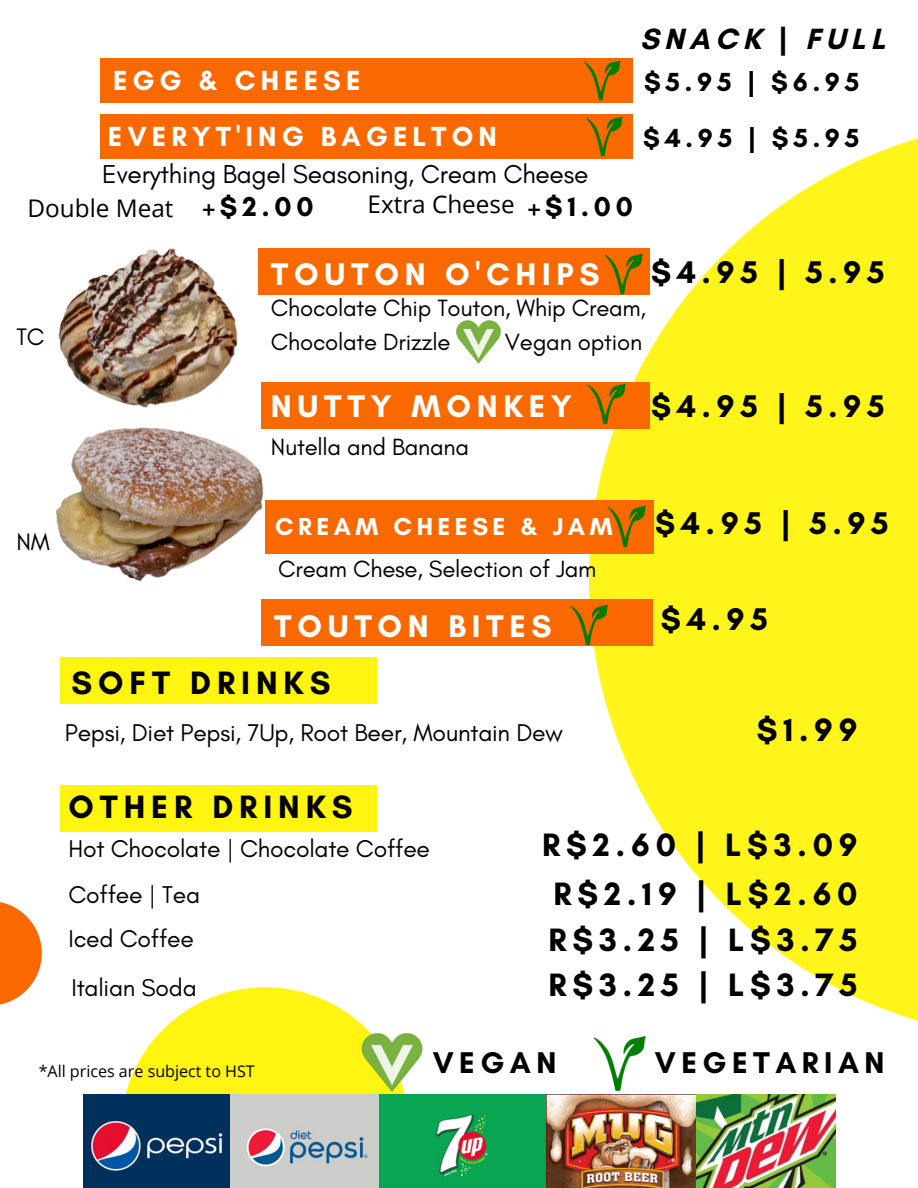
<style>
.page{position:relative;width:918px;height:1188px;background:#fff}
.page>*{position:absolute;margin:0;border:0;box-sizing:border-box;transform-origin:0 0}
.t1{font:700 33px "Glacial Indifference";letter-spacing:.18em;color:#000}
.t2{font:700 31.95px "Glacial Indifference";letter-spacing:.18em;color:#fff}
.t3{font:700 31.95px "Glacial Indifference";letter-spacing:.18em;color:#000}
.t4{font:700 30.6px "Glacial Indifference";letter-spacing:.18em;color:#000}
.t5{font:700 29.85px "Glacial Indifference";letter-spacing:.18em;color:#000}
.t6{font:700 28.2px "Glacial Indifference";letter-spacing:.18em;color:#fff}
.t7{font:700 27.75px "Glacial Indifference";color:#000}
.t8{font:700 26.55px "Glacial Indifference";letter-spacing:.18em;color:#000}
.t9{font:26.4px "Glacial Indifference";letter-spacing:-.01em;color:#000}
.t10{font:700 25.05px "Glacial Indifference";letter-spacing:.18em;color:#fff}
.t11{font:24.75px "Glacial Indifference";letter-spacing:-.01em;color:#000}
.t12{font:24.3px "Open Sans";color:#000}
.t13{font:24.3px "Glacial Indifference";color:#000}
.t14{font:24px/33.5px "Glacial Indifference";letter-spacing:-.01em;color:#000}
.t15{font:16.05px "Open Sans";color:#000}
.s1{font-family:"Glacial Indifference";font-weight:700;font-size:27.75px}
</style>
<div class="page">
<svg style="left:125px;top:987px;width:243px;height:107px;fill:#fff511"></svg>
<svg style="left:589px;top:138px;width:329px;height:883px;fill:#fff51b"></svg>
<div style="left:265px;top:500px;width:388px;height:54px;background:#fa6900"></div>
<div style="left:258px;top:248px;width:391px;height:46px;background:#fa6900"></div>
<div style="left:261px;top:382px;width:388px;height:46px;background:#fa6900"></div>
<img style="left:58px;top:248px;width:180px;height:160px">
<div style="left:61px;top:657px;width:316px;height:46px;background:#fff511"></div>
<img style="left:55px;top:427px;width:245px;height:155px">
<svg style="left:0;top:902px;width:42px;height:103px"></svg>
<div style="left:61px;top:785px;width:316px;height:46px;background:#fff511"></div>
<img style="left:593px;top:1036px;width:53px;height:56px">
<img style="left:361px;top:1030px;width:62px;height:64px">
<img style="left:586px;top:250px;width:75px;height:47px">
<img style="left:587px;top:380px;width:57px;height:45px">
<img style="left:607px;top:503px;width:57px;height:47px">
<img style="left:456px;top:320px;width:45px;height:44px">
<div style="left:261px;top:600px;width:392px;height:46px;background:#fa6900"></div>
<img style="left:570px;top:604px;width:57px;height:45px">
<img style="left:84px;top:1094px;width:752px;height:94px">
<div style="left:100px;top:58px;width:533px;height:45px;background:#fa6900"></div>
<img style="left:583px;top:60px;width:38px;height:41px">
<div style="left:100px;top:114px;width:533px;height:45px;background:#fa6900"></div>
<img style="left:585px;top:116px;width:56px;height:44px">
<p class="t5" style="left:640px;top:21px;width:247px">SNACK | FULL</p>
<p class="t6" style="left:113px;top:63px;width:249px">EGG &amp; CHEESE</p>
<p class="t8" style="left:644px;top:66px;width:217px">$5.95 | $6.95</p>
<p class="t6" style="left:108px;top:119px;width:391px">EVERYT'ING BAGELTON</p>
<p class="t8" style="left:643px;top:122px;width:218px">$4.95 | $5.95</p>
<p class="t9" style="left:102px;top:158px;width:488px">Everything Bagel Seasoning, Cream Cheese</p>
<p class="t12" style="left:27px;top:191px;width:288px">Double Meat <span class="s1">+ $ 2 . 0 0</span></p>
<p class="t7" style="left:528px;top:189px;width:106px">+$1.00</p>
<p class="t12" style="left:368px;top:188px;width:149px">Extra Cheese</p>
<p class="t13" style="left:17px;top:322px;width:30px">TC</p>
<p class="t3" style="left:651px;top:252px;width:235px">$4.95 | 5.95</p>
<p class="t2" style="left:271px;top:255px;width:330px">TOUTON O'CHIPS</p>
<p class="t14" style="left:271px;top:291px;width:377px">Chocolate Chip Touton, Whip Cream,<br>Chocolate Drizzle</p>
<p class="t14" style="left:505px;top:325px;width:139px">Vegan option</p>
<p class="t2" style="left:271px;top:387px;width:303px">NUTTY MONKEY</p>
<p class="t14" style="left:271px;top:430px;width:200px">Nutella and Banana</p>
<p class="t3" style="left:651px;top:387px;width:235px">$4.95 | 5.95</p>
<p class="t13" style="left:17px;top:527px;width:35px">NM</p>
<p class="t10" style="left:275px;top:511px;width:339px">CREAM CHEESE &amp; JAM</p>
<p class="t14" style="left:278px;top:552px;width:320px">Cream Chese, Selection of Jam</p>
<p class="t2" style="left:274px;top:606px;width:279px">TOUTON BITES</p>
<p class="t3" style="left:655px;top:504px;width:235px">$4.95 | 5.95</p>
<p class="t3" style="left:661px;top:600px;width:108px">$4.95</p>
<h1 class="t1" style="left:72px;top:662px;width:260px">SOFT DRINKS</h1>
<p class="t11" style="left:65px;top:717px;width:500px">Pepsi, Diet Pepsi, 7Up, Root Beer, Mountain Dew</p>
<h1 class="t1" style="left:757px;top:710px;width:102px">$1.99</h1>
<h1 class="t1" style="left:69px;top:787px;width:286px">OTHER DRINKS</h1>
<p class="t11" style="left:69px;top:834px;width:363px">Hot Chocolate | Chocolate Coffee</p>
<h1 class="t1" style="left:542px;top:825px;width:317px">R$2.60 | L$3.09</h1>
<p class="t11" style="left:69px;top:880px;width:133px">Coffee | Tea</p>
<h1 class="t1" style="left:553px;top:874px;width:306px">R$2.19 | L$2.60</h1>
<p class="t11" style="left:69px;top:924px;width:127px">Iced Coffee</p>
<h1 class="t1" style="left:548px;top:919px;width:311px">R$3.25 | L$3.75</h1>
<p class="t11" style="left:72px;top:972px;width:127px">Italian Soda</p>
<h1 class="t1" style="left:548px;top:964px;width:311px">R$3.25 | L$3.75</h1>
<p class="t15" style="left:39px;top:1060px;width:218px">*All prices are subject to HST</p>
<p class="t4" style="left:433px;top:1044px;width:125px">VEGAN</p>
<p class="t4" style="left:655px;top:1044px;width:231px">VEGETARIAN</p>
</div>
